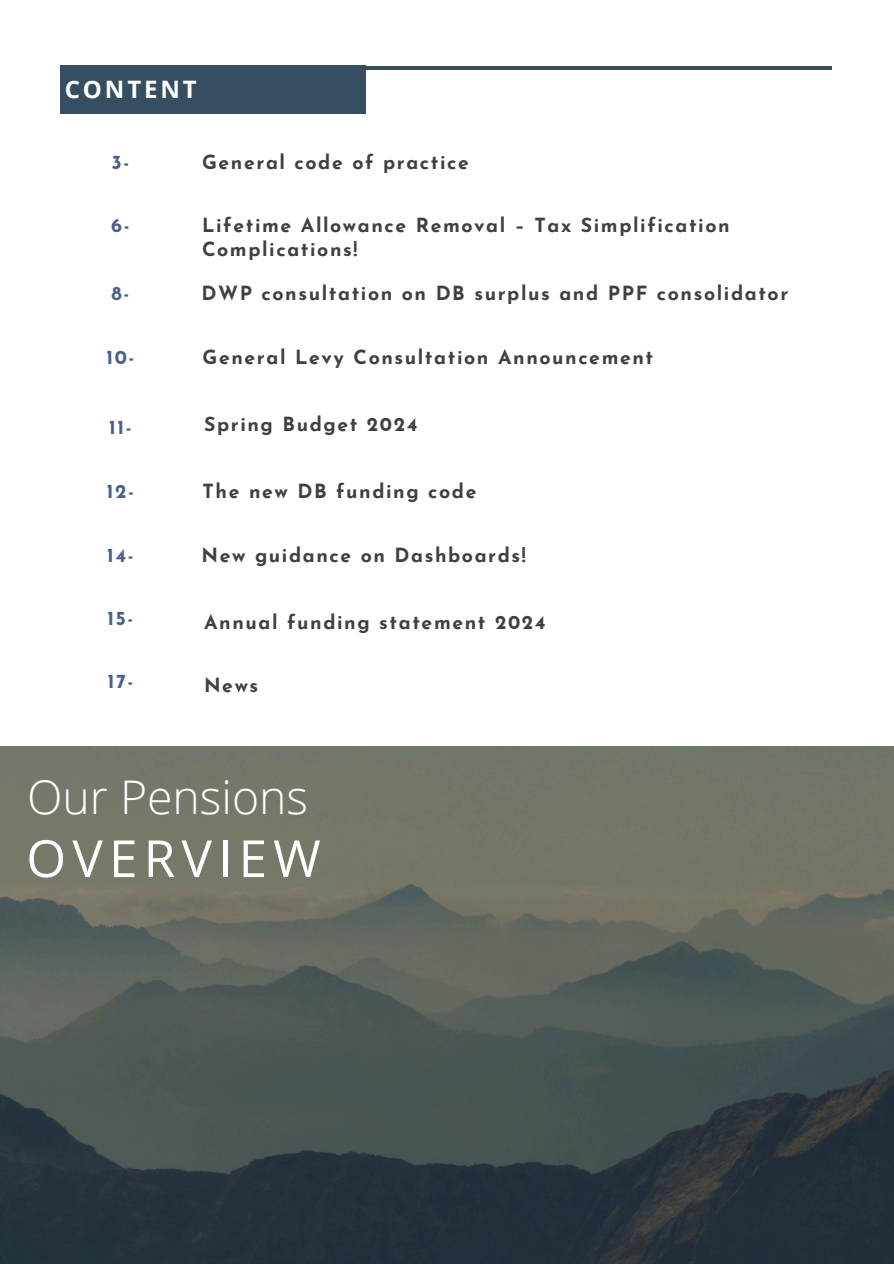
<style>
.page{position:relative;width:894px;height:1264px;background:#fff}
.page>*{position:absolute;margin:0;border:0;box-sizing:border-box;transform-origin:0 0}
.t1{font:51.15px "Open Sans";letter-spacing:.12em;color:#fff}
.t2{font:300 46.35px "Open Sans";color:#fff}
.t3{font:700 24px "Open Sans";letter-spacing:.12em;color:#fff}
.t4{font:700 19.5px/23.7px "Josefin Sans";letter-spacing:.08em;color:#404040}
.t5{font:700 19.5px "Josefin Sans";letter-spacing:.08em;color:#49608c}
</style>
<div class="page">
<hr style="left:61px;top:66px;width:770px;height:4px;background:#364d62">
<div style="left:61px;top:66px;width:304px;height:47px;background:#364d62"></div>
<img style="left:0;top:746px;width:893px;height:517px">
<p class="t3" style="left:65px;top:72px;width:134px">CONTENT</p>
<p class="t5" style="left:112px;top:154px;width:19px">3-</p>
<p class="t4" style="left:202px;top:152px;width:268px">General code of practice</p>
<p class="t5" style="left:111px;top:218px;width:20px">6-</p>
<p class="t4" style="left:202px;top:215px;width:529px">Lifetime Allowance Removal – Tax Simplification<br>Complications!</p>
<p class="t5" style="left:111px;top:285px;width:19px">8-</p>
<p class="t4" style="left:201px;top:283px;width:588px">DWP consultation on DB surplus and PPF consolidator</p>
<p class="t5" style="left:106px;top:349px;width:30px">10-</p>
<p class="t4" style="left:202px;top:347px;width:452px">General Levy Consultation Announcement</p>
<p class="t5" style="left:109px;top:419px;width:24px">11-</p>
<p class="t4" style="left:204px;top:414px;width:215px">Spring Budget 2024</p>
<p class="t5" style="left:107px;top:483px;width:29px">12-</p>
<p class="t4" style="left:202px;top:481px;width:275px">The new DB funding code</p>
<p class="t5" style="left:107px;top:547px;width:28px">14-</p>
<p class="t4" style="left:201px;top:545px;width:325px">New guidance on Dashboards!</p>
<p class="t5" style="left:107px;top:611px;width:27px">15-</p>
<p class="t4" style="left:204px;top:612px;width:343px">Annual funding statement 2024</p>
<p class="t5" style="left:108px;top:673px;width:27px">17-</p>
<p class="t4" style="left:204px;top:675px;width:56px">News</p>
<h3 class="t2" style="left:27px;top:764px;width:282px">Our Pensions</h3>
<p class="t1" style="left:26px;top:822px;width:296px">OVERVIEW</p>
</div>
